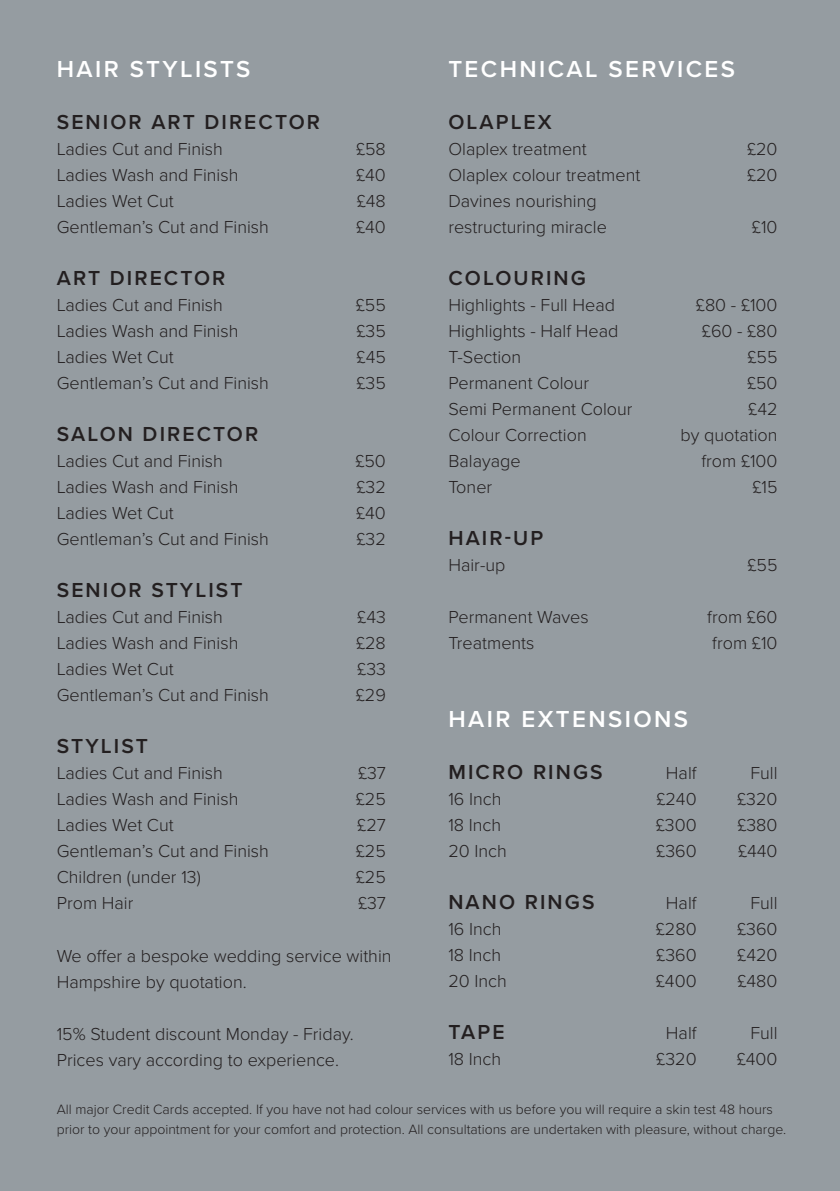
<style>
.page{position:relative;width:840px;height:1191px;background:#fff}
.page>*{position:absolute;margin:0;border:0;box-sizing:border-box;transform-origin:0 0}
.t1{font:600 24px "Proxima Nova";letter-spacing:.1em;color:#fff}
.t2{font:600 21px "Proxima Nova";letter-spacing:.1em;color:#231f20}
.t3{font:300 18px/26px "Proxima Nova";color:#231f20}
.t4{font:300 14px/20px "Proxima Nova";color:#231f20}
</style>
<div class="page">
<div style="left:0;top:0;width:839px;height:1191px;background:#959ca1"></div>
<h1 class="t1" style="left:448px;top:51px;width:288px">TECHNICAL SERVICES</h1>
<p class="t2" style="left:448px;top:106px;width:105px">OLAPLEX</p>
<p class="t3" style="left:448px;top:135px;width:140px">Olaplex treatment</p>
<p class="t3" style="left:746px;top:135px;width:32px">£20</p>
<p class="t3" style="left:448px;top:161px;width:193px">Olaplex colour treatment</p>
<p class="t3" style="left:746px;top:161px;width:32px">£20</p>
<p class="t3" style="left:448px;top:187px;width:160px">Davines nourishing restructuring miracle</p>
<h1 class="t1" style="left:57px;top:51px;width:195px">HAIR STYLISTS</h1>
<p class="t2" style="left:57px;top:106px;width:265px">SENIOR ART DIRECTOR</p>
<p class="t3" style="left:57px;top:135px;width:168px">Ladies Cut and Finish</p>
<p class="t3" style="left:356px;top:135px;width:31px">£58</p>
<p class="t3" style="left:57px;top:161px;width:183px">Ladies Wash and Finish</p>
<p class="t3" style="left:356px;top:161px;width:31px">£40</p>
<p class="t3" style="left:57px;top:187px;width:118px">Ladies Wet Cut</p>
<p class="t3" style="left:356px;top:187px;width:31px">£48</p>
<p class="t3" style="left:57px;top:213px;width:213px">Gentleman’s Cut and Finish</p>
<p class="t3" style="left:356px;top:213px;width:31px">£40</p>
<p class="t2" style="left:57px;top:262px;width:170px">ART DIRECTOR</p>
<p class="t3" style="left:57px;top:291px;width:168px">Ladies Cut and Finish</p>
<p class="t3" style="left:355px;top:291px;width:32px">£55</p>
<p class="t3" style="left:57px;top:317px;width:183px">Ladies Wash and Finish</p>
<p class="t3" style="left:356px;top:317px;width:31px">£35</p>
<p class="t3" style="left:57px;top:343px;width:118px">Ladies Wet Cut</p>
<p class="t3" style="left:356px;top:343px;width:31px">£45</p>
<p class="t3" style="left:57px;top:369px;width:213px">Gentleman’s Cut and Finish</p>
<p class="t3" style="left:356px;top:369px;width:31px">£35</p>
<p class="t2" style="left:57px;top:418px;width:203px">SALON DIRECTOR</p>
<p class="t3" style="left:57px;top:447px;width:168px">Ladies Cut and Finish</p>
<p class="t3" style="left:355px;top:447px;width:32px">£50</p>
<p class="t3" style="left:57px;top:473px;width:183px">Ladies Wash and Finish</p>
<p class="t3" style="left:356px;top:473px;width:31px">£32</p>
<p class="t3" style="left:57px;top:499px;width:118px">Ladies Wet Cut</p>
<p class="t3" style="left:356px;top:499px;width:31px">£40</p>
<p class="t3" style="left:57px;top:525px;width:213px">Gentleman’s Cut and Finish</p>
<p class="t3" style="left:356px;top:525px;width:31px">£32</p>
<p class="t2" style="left:57px;top:574px;width:187px">SENIOR STYLIST</p>
<p class="t3" style="left:57px;top:603px;width:168px">Ladies Cut and Finish</p>
<p class="t3" style="left:357px;top:603px;width:30px">£43</p>
<p class="t3" style="left:57px;top:629px;width:183px">Ladies Wash and Finish</p>
<p class="t3" style="left:356px;top:629px;width:31px">£28</p>
<p class="t3" style="left:57px;top:655px;width:118px">Ladies Wet Cut</p>
<p class="t3" style="left:357px;top:655px;width:30px">£33</p>
<p class="t3" style="left:57px;top:681px;width:213px">Gentleman’s Cut and Finish</p>
<p class="t3" style="left:355px;top:681px;width:32px">£29</p>
<p class="t2" style="left:57px;top:730px;width:93px">STYLIST</p>
<p class="t3" style="left:57px;top:759px;width:168px">Ladies Cut and Finish</p>
<p class="t3" style="left:358px;top:759px;width:29px">£37</p>
<p class="t3" style="left:57px;top:785px;width:183px">Ladies Wash and Finish</p>
<p class="t3" style="left:355px;top:785px;width:32px">£25</p>
<p class="t3" style="left:57px;top:811px;width:118px">Ladies Wet Cut</p>
<p class="t3" style="left:357px;top:811px;width:30px">£27</p>
<p class="t3" style="left:57px;top:837px;width:213px">Gentleman’s Cut and Finish</p>
<p class="t3" style="left:355px;top:837px;width:32px">£25</p>
<p class="t3" style="left:57px;top:863px;width:145px">Children (under 13)</p>
<p class="t3" style="left:355px;top:863px;width:32px">£25</p>
<p class="t3" style="left:57px;top:889px;width:78px">Prom Hair</p>
<p class="t3" style="left:358px;top:889px;width:29px">£37</p>
<p class="t3" style="left:751px;top:213px;width:27px">£10</p>
<p class="t2" style="left:448px;top:262px;width:139px">COLOURING</p>
<p class="t3" style="left:448px;top:291px;width:168px">Highlights - Full Head</p>
<p class="t3" style="left:695px;top:291px;width:83px">£80 - £100</p>
<p class="t3" style="left:448px;top:317px;width:171px">Highlights - Half Head</p>
<p class="t3" style="left:701px;top:317px;width:77px">£60 - £80</p>
<p class="t3" style="left:448px;top:343px;width:74px">T-Section</p>
<p class="t3" style="left:747px;top:343px;width:32px">£55</p>
<p class="t3" style="left:448px;top:369px;width:142px">Permanent Colour</p>
<p class="t3" style="left:746px;top:369px;width:32px">£50</p>
<p class="t3" style="left:448px;top:395px;width:186px">Semi Permanent Colour</p>
<p class="t3" style="left:747px;top:395px;width:31px">£42</p>
<p class="t3" style="left:448px;top:421px;width:140px">Colour Correction</p>
<p class="t3" style="left:680px;top:421px;width:98px">by quotation</p>
<p class="t3" style="left:448px;top:447px;width:74px">Balayage</p>
<p class="t3" style="left:701px;top:447px;width:78px">from £100</p>
<p class="t3" style="left:448px;top:473px;width:45px">Toner</p>
<p class="t3" style="left:752px;top:473px;width:27px">£15</p>
<p class="t2" style="left:448px;top:522px;width:96px">HAIR-UP</p>
<p class="t3" style="left:448px;top:551px;width:58px">Hair-up</p>
<p class="t3" style="left:747px;top:551px;width:32px">£55</p>
<p class="t3" style="left:448px;top:603px;width:142px">Permanent Waves</p>
<p class="t3" style="left:707px;top:603px;width:72px">from £60</p>
<p class="t3" style="left:448px;top:629px;width:88px">Treatments</p>
<p class="t3" style="left:712px;top:629px;width:67px">from £10</p>
<h1 class="t1" style="left:448px;top:701px;width:241px">HAIR EXTENSIONS</h1>
<p class="t2" style="left:448px;top:756px;width:156px">MICRO RINGS</p>
<p class="t3" style="left:665px;top:759px;width:32px">Half</p>
<p class="t3" style="left:750px;top:759px;width:29px">Full</p>
<p class="t3" style="left:448px;top:785px;width:55px">16 Inch</p>
<p class="t3" style="left:656px;top:785px;width:42px">£240</p>
<p class="t3" style="left:736px;top:785px;width:42px">£320</p>
<p class="t3" style="left:448px;top:811px;width:54px">18 Inch</p>
<p class="t3" style="left:655px;top:811px;width:42px">£300</p>
<p class="t3" style="left:737px;top:811px;width:42px">£380</p>
<p class="t3" style="left:448px;top:837px;width:60px">20 Inch</p>
<p class="t3" style="left:656px;top:837px;width:42px">£360</p>
<p class="t3" style="left:737px;top:837px;width:41px">£440</p>
<p class="t2" style="left:448px;top:886px;width:148px">NANO RINGS</p>
<p class="t3" style="left:665px;top:889px;width:32px">Half</p>
<p class="t3" style="left:750px;top:889px;width:29px">Full</p>
<p class="t3" style="left:448px;top:915px;width:55px">16 Inch</p>
<p class="t3" style="left:655px;top:915px;width:42px">£280</p>
<p class="t3" style="left:736px;top:915px;width:42px">£360</p>
<p class="t3" style="left:448px;top:941px;width:54px">18 Inch</p>
<p class="t3" style="left:656px;top:941px;width:42px">£360</p>
<p class="t3" style="left:736px;top:941px;width:42px">£420</p>
<p class="t3" style="left:448px;top:967px;width:60px">20 Inch</p>
<p class="t3" style="left:655px;top:967px;width:42px">£400</p>
<p class="t3" style="left:737px;top:967px;width:42px">£480</p>
<p class="t2" style="left:448px;top:1016px;width:58px">TAPE</p>
<p class="t3" style="left:665px;top:1019px;width:32px">Half</p>
<p class="t3" style="left:750px;top:1019px;width:29px">Full</p>
<p class="t3" style="left:448px;top:1045px;width:54px">18 Inch</p>
<p class="t3" style="left:656px;top:1045px;width:42px">£320</p>
<p class="t3" style="left:736px;top:1045px;width:42px">£400</p>
<p class="t3" style="left:57px;top:942px;width:336px">We offer a bespoke wedding service within<br>Hampshire by quotation.</p>
<p class="t3" style="left:57px;top:1020px;width:298px">15% Student discount Monday - Friday.<br>Prices vary according to experience.</p>
<p class="t4" style="left:57px;top:1098px;width:730px">All major Credit Cards accepted. If you have not had colour services with us before you will require a skin test 48 hours prior to your appointment for your comfort and protection. All consultations are undertaken with pleasure, without charge.</p>
</div>
